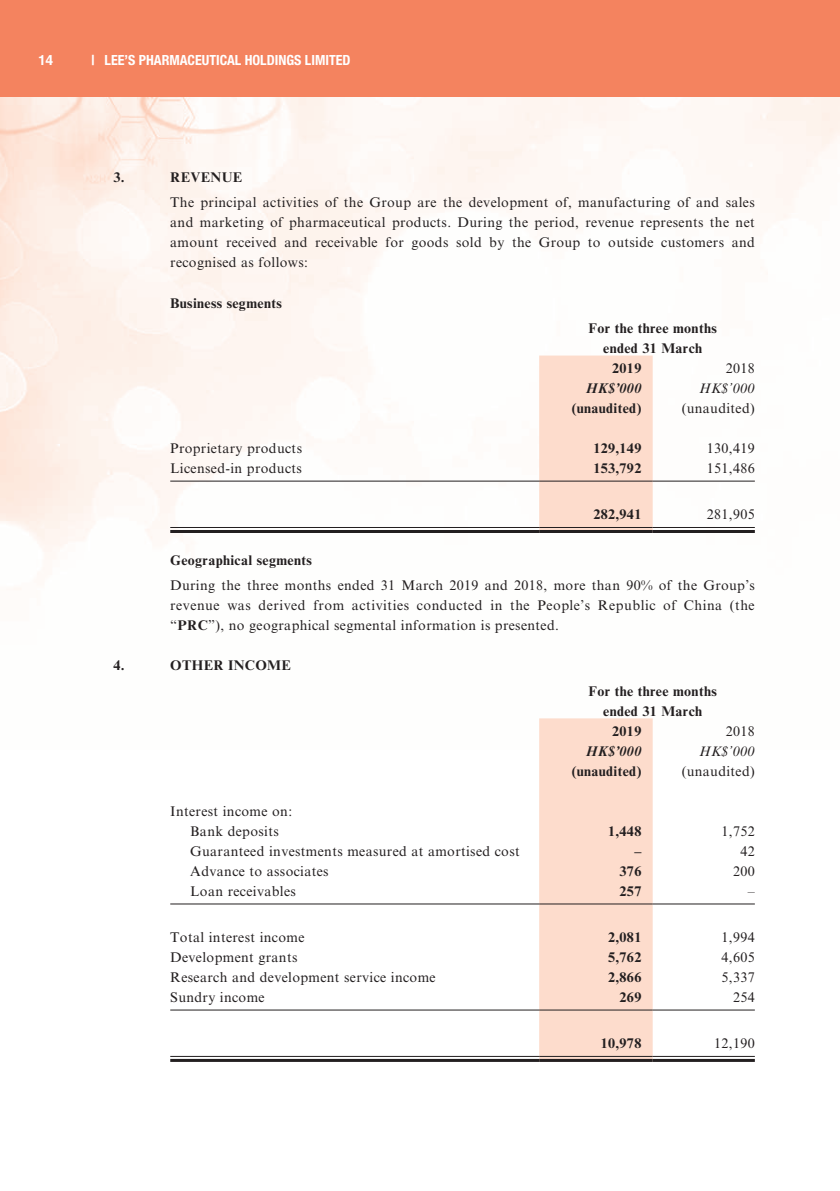
<style>
.page{position:relative;width:840px;height:1191px;background:#fff}
.page>*{position:absolute;margin:0;border:0;box-sizing:border-box;transform-origin:0 0}
.t1{font:14px/20px "Times New Roman MT Std";letter-spacing:.025em;color:#231f20;text-align:justify}
.t2{font:700 14px "Times New Roman MT Std";letter-spacing:.025em;color:#231f20}
.t3{font:700 condensed 14px "Helvetica Neue LT Std";color:#fff}
.t4{font:italic 700 14px "Times New Roman MT Std";letter-spacing:.025em;color:#231f20}
.t5{font:italic 14px "Times New Roman MT Std";letter-spacing:.025em;color:#231f20}
.t6{font:700 14px "Helvetica LT Std";color:#fff}
.s1{font-weight:700}
</style>
<div class="page">
<img style="left:0;top:96px;width:840px;height:653px">
<div style="left:0;top:0;width:839px;height:96px;background:#f4835f"></div>
<hr style="left:839px;top:0;width:1px;height:96px;background:#f4835f">
<div style="left:539px;top:355px;width:113px;height:175px;background:#fddccc"></div>
<hr style="left:170px;top:480px;width:369px;height:1px;background:#231f20">
<hr style="left:539px;top:480px;width:113px;height:1px;background:#231f20">
<hr style="left:652px;top:480px;width:102px;height:1px;background:#231f20">
<hr style="left:170px;top:527px;width:369px;height:1px;background:#231f20">
<hr style="left:170px;top:530px;width:369px;height:3px;background:#231f20">
<hr style="left:539px;top:527px;width:113px;height:1px;background:#231f20">
<hr style="left:539px;top:530px;width:113px;height:3px;background:#231f20">
<hr style="left:652px;top:527px;width:102px;height:1px;background:#231f20">
<hr style="left:652px;top:530px;width:102px;height:3px;background:#231f20">
<div style="left:539px;top:718px;width:113px;height:341px;background:#fddccc"></div>
<hr style="left:170px;top:903px;width:369px;height:1px;background:#231f20">
<hr style="left:539px;top:903px;width:113px;height:1px;background:#231f20">
<hr style="left:652px;top:903px;width:102px;height:1px;background:#231f20">
<hr style="left:170px;top:1009px;width:369px;height:1px;background:#231f20">
<hr style="left:539px;top:1009px;width:113px;height:1px;background:#231f20">
<hr style="left:652px;top:1009px;width:102px;height:1px;background:#231f20">
<hr style="left:170px;top:1056px;width:369px;height:1px;background:#231f20">
<hr style="left:170px;top:1059px;width:369px;height:3px;background:#231f20">
<hr style="left:539px;top:1056px;width:113px;height:1px;background:#231f20">
<hr style="left:539px;top:1059px;width:113px;height:3px;background:#231f20">
<hr style="left:652px;top:1056px;width:102px;height:1px;background:#231f20">
<hr style="left:652px;top:1059px;width:102px;height:3px;background:#231f20">
<p class="t6" style="left:38px;top:52px;width:17px">14</p>
<p class="t3" style="left:91px;top:52px;width:260px">| LEE’S PHARMACEUTICAL HOLDINGS LIMITED</p>
<p class="t2" style="left:113px;top:168px;width:13px">3.</p>
<p class="t2" style="left:170px;top:168px;width:73px">REVENUE</p>
<p class="t1" style="left:170px;top:193px;width:585px">The principal activities of the Group are the development of, manufacturing of and sales and marketing of pharmaceutical products. During the period, revenue represents the net amount received and receivable for goods sold by the Group to outside customers and recognised as follows:</p>
<p class="t2" style="left:170px;top:294px;width:113px">Business segments</p>
<p class="t2" style="left:588px;top:320px;width:130px">For the three months</p>
<p class="t2" style="left:603px;top:340px;width:100px">ended 31 March</p>
<p class="t2" style="left:612px;top:360px;width:31px">2019</p>
<p class="t1" style="left:725px;top:358px;width:31px">2018</p>
<p class="t4" style="left:585px;top:380px;width:57px">HK$’000</p>
<p class="t5" style="left:699px;top:380px;width:57px">HK$’000</p>
<p class="t2" style="left:571px;top:400px;width:71px">(unaudited)</p>
<p class="t1" style="left:681px;top:398px;width:75px">(unaudited)</p>
<p class="t1" style="left:170px;top:438px;width:133px">Proprietary products</p>
<p class="t2" style="left:593px;top:440px;width:49px">129,149</p>
<p class="t1" style="left:706px;top:438px;width:49px">130,419</p>
<p class="t1" style="left:170px;top:458px;width:133px">Licensed-in products</p>
<p class="t2" style="left:593px;top:460px;width:49px">153,792</p>
<p class="t1" style="left:706px;top:458px;width:49px">151,486</p>
<p class="t2" style="left:593px;top:506px;width:49px">282,941</p>
<p class="t1" style="left:706px;top:504px;width:49px">281,905</p>
<p class="t2" style="left:170px;top:551px;width:143px">Geographical segments</p>
<p class="t1" style="left:170px;top:575px;width:585px">During the three months ended 31 March 2019 and 2018, more than 90% of the Group’s revenue was derived from activities conducted in the People’s Republic of China (the “<span class="s1">PRC</span>”), no geographical segmental information is presented.</p>
<p class="t2" style="left:113px;top:657px;width:13px">4.</p>
<p class="t2" style="left:170px;top:657px;width:122px">OTHER INCOME</p>
<p class="t2" style="left:588px;top:682px;width:130px">For the three months</p>
<p class="t2" style="left:603px;top:702px;width:100px">ended 31 March</p>
<p class="t2" style="left:612px;top:722px;width:31px">2019</p>
<p class="t1" style="left:725px;top:721px;width:31px">2018</p>
<p class="t4" style="left:585px;top:743px;width:57px">HK$’000</p>
<p class="t5" style="left:699px;top:743px;width:57px">HK$’000</p>
<p class="t2" style="left:571px;top:762px;width:71px">(unaudited)</p>
<p class="t1" style="left:681px;top:761px;width:75px">(unaudited)</p>
<p class="t1" style="left:170px;top:801px;width:123px;text-align:center">Interest income on:<br>Bank deposits</p>
<p class="t2" style="left:607px;top:822px;width:35px">1,448</p>
<p class="t1" style="left:721px;top:821px;width:35px">1,752</p>
<p class="t1" style="left:190px;top:841px;width:331px">Guaranteed investments measured at amortised cost</p>
<p class="t2" style="left:634px;top:842px;width:8px">–</p>
<p class="t1" style="left:740px;top:841px;width:16px">42</p>
<p class="t1" style="left:190px;top:861px;width:140px">Advance to associates</p>
<p class="t2" style="left:619px;top:862px;width:23px">376</p>
<p class="t1" style="left:732px;top:861px;width:23px">200</p>
<p class="t1" style="left:190px;top:881px;width:107px">Loan receivables</p>
<p class="t2" style="left:619px;top:882px;width:23px">257</p>
<p class="t1" style="left:747px;top:881px;width:8px">–</p>
<p class="t1" style="left:170px;top:927px;width:136px">Total interest income</p>
<p class="t2" style="left:607px;top:928px;width:35px">2,081</p>
<p class="t1" style="left:721px;top:927px;width:35px">1,994</p>
<p class="t1" style="left:170px;top:947px;width:129px">Development grants</p>
<p class="t2" style="left:607px;top:948px;width:35px">5,762</p>
<p class="t1" style="left:721px;top:947px;width:35px">4,605</p>
<p class="t1" style="left:170px;top:967px;width:267px">Research and development service income</p>
<p class="t2" style="left:607px;top:968px;width:35px">2,866</p>
<p class="t1" style="left:721px;top:967px;width:35px">5,337</p>
<p class="t1" style="left:170px;top:987px;width:96px">Sundry income</p>
<p class="t2" style="left:619px;top:988px;width:23px">269</p>
<p class="t1" style="left:732px;top:987px;width:23px">254</p>
<p class="t2" style="left:600px;top:1034px;width:42px">10,978</p>
<p class="t1" style="left:713px;top:1033px;width:42px">12,190</p>
</div>
